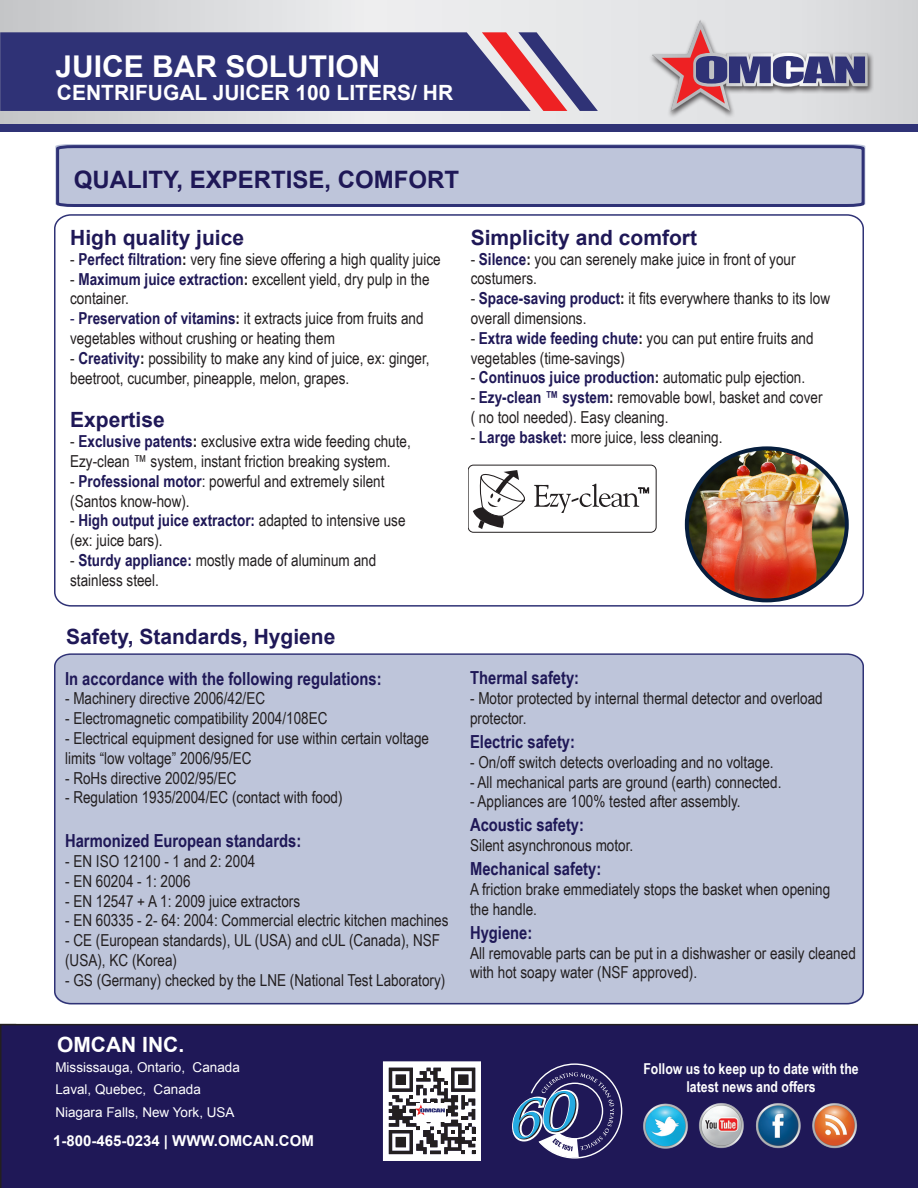
<style>
.page{position:relative;width:918px;height:1188px;background:#fff}
.page>*{position:absolute;margin:0;border:0;box-sizing:border-box;transform-origin:0 0}
.t1{font:700 30px "Arial";color:#fff}
.t2{font:700 24px "Arial";color:#1f1857}
.t3{font:700 21px "Arial";color:#1f1857}
.t4{font:700 21px "Arial";color:#fff}
.t5{font:700 18px "Arial Narrow";color:#1f1857}
.t6{font:16.5px/19.8px "Arial Narrow";color:#231f20}
.t7{font:700 16.5px "Arial Narrow";color:#1f1857}
.t8{font:700 15px/18px "Arial Narrow";color:#fff;text-align:center}
.t9{font:700 15px "Arial";color:#fff}
.t10{font:13.5px "Arial";color:#fff}
.s1{font-weight:700;color:#1f1857}
.s2{font-weight:700}
.s3{color:#1f1857}
.s4{font-weight:400;color:#231f20}
.s5{color:#231f20}
</style>
<div class="page">
<svg style="left:0;top:0;width:918px;height:124px;background:#dedfe1"></svg>
<svg style="left:0;top:32px;width:598px;height:79px;background:#49437e"></svg>
<div style="left:0;top:124px;width:918px;height:7px;background:#2f3276"></div>
<svg style="left:55px;top:144px;width:811px;height:63px;background:#afb6cf"></svg>
<svg style="left:54px;top:214px;width:810px;height:393px"></svg>
<div style="left:0;top:1024px;width:918px;height:164px;background:#1f1857"></div>
<img style="left:640px;top:1093px;width:239px;height:66px">
<svg style="left:512px;top:1063px;width:110px;height:96px;background:#464b7d"></svg>
<div style="left:649px;top:18px;width:225px;height:100px;background:#231f20;opacity:.75"></div>
<svg style="left:652px;top:20px;width:216px;height:92px;background:#b8adbb"></svg>
<svg style="left:383px;top:1061px;width:98px;height:100px"></svg>
<img style="left:687px;top:448px;width:160px;height:152px">
<div style="left:685px;top:446px;width:164px;height:156px;border:4px solid #061e3e;border-radius:50%"></div>
<div style="left:54px;top:653px;width:810px;height:352px;background:#bec5da"></div>
<div style="left:468px;top:465px;width:188px;height:67px;background:#fff;border-radius:5px"></div>
<div style="left:468px;top:465px;width:188px;height:67px;border:1px solid #231f20;border-radius:5px"></div>
<svg style="left:473px;top:470px;width:52px;height:59px"></svg>
<svg style="left:534px;top:484px;width:115px;height:29px"></svg>
<p class="t1" style="left:55px;top:46px;width:327px">JUICE BAR SOLUTION</p>
<p class="t4" style="left:57px;top:79px;width:398px">CENTRIFUGAL JUICER 100 LITERS/ HR</p>
<p class="t2" style="left:74px;top:164px;width:387px">QUALITY, EXPERTISE, COMFORT</p>
<p class="t3" style="left:70px;top:224px;width:175px">High quality juice</p>
<p class="t6" style="left:70px;top:249px;width:372px">- <span class="s1">Perfect filtration</span><span class="s2">:</span> very fine sieve offering a high quality juice</p>
<p class="t6" style="left:70px;top:268px;width:361px">- <span class="s1">Maximum juice extraction</span><span class="s2">:</span> excellent yield, dry pulp in the</p>
<p class="t6" style="left:70px;top:288px;width:60px">container.</p>
<p class="t6" style="left:70px;top:308px;width:355px"><span class="s3">-</span> <span class="s1">Preservation of vitamins</span><span class="s2">:</span> it extracts juice from fruits and</p>
<p class="t6" style="left:70px;top:328px;width:266px">vegetables without crushing or heating them</p>
<p class="t6" style="left:70px;top:348px;width:361px">- <span class="s1">Creativity</span><span class="s2">:</span> possibility to make any kind of juice, ex: ginger,</p>
<p class="t6" style="left:70px;top:367px;width:281px">beetroot, cucumber, pineapple, melon, grapes.</p>
<p class="t3" style="left:70px;top:406px;width:96px">Expertise</p>
<p class="t6" style="left:70px;top:431px;width:342px">- <span class="s1">Exclusive patents</span><span class="s2">:</span> exclusive extra wide feeding chute,</p>
<p class="t6" style="left:70px;top:451px;width:322px">Ezy-clean ™ system, instant friction breaking system.</p>
<p class="t6" style="left:70px;top:471px;width:316px">- <span class="s1">Professional motor</span>: powerful and extremely silent</p>
<p class="t6" style="left:70px;top:490px;width:121px">(Santos know-how).</p>
<p class="t7" style="left:70px;top:508px;width:337px"><span class="s4">-</span> High output juice extractor: <span class="s4">adapted to intensive use</span></p>
<p class="t6" style="left:70px;top:530px;width:94px">(ex: juice bars).</p>
<p class="t6" style="left:70px;top:550px;width:308px">- <span class="s1">Sturdy appliance:</span> mostly made of aluminum and</p>
<p class="t6" style="left:70px;top:570px;width:90px">stainless steel.</p>
<p class="t3" style="left:471px;top:223px;width:228px">Simplicity and comfort</p>
<p class="t6" style="left:471px;top:248px;width:326px">- <span class="s1">Silence</span><span class="s2">:</span> you can serenely make juice in front of your costumers.</p>
<p class="t6" style="left:471px;top:288px;width:361px">- <span class="s1">Space-saving product</span><span class="s2">:</span> it fits everywhere thanks to its low</p>
<p class="t6" style="left:471px;top:308px;width:117px">overall dimensions.</p>
<p class="t6" style="left:471px;top:327px;width:344px">- <span class="s1">Extra wide feeding chute</span><span class="s2">:</span> you can put entire fruits and vegetables (time-savings)</p>
<p class="t7" style="left:471px;top:365px;width:336px"><span class="s4">-</span> Continuos juice production<span class="s5">:</span> <span class="s4">automatic pulp ejection.</span></p>
<p class="t6" style="left:471px;top:387px;width:353px">- <span class="s1">Ezy-clean ™ system</span><span class="s2">:</span> removable bowl, basket and cover</p>
<p class="t6" style="left:471px;top:407px;width:199px">( no tool needed). Easy cleaning.</p>
<p class="t6" style="left:471px;top:426px;width:253px">- <span class="s1">Large basket:</span> more juice, less cleaning.</p>
<p class="t3" style="left:66px;top:623px;width:271px">Safety, Standards, Hygiene</p>
<p class="t5" style="left:65px;top:665px;width:318px">In accordance with the following regulations:</p>
<p class="t6" style="left:65px;top:688px;width:202px">- Machinery directive 2006/42/EC</p>
<p class="t6" style="left:65px;top:708px;width:264px">- Electromagnetic compatibility 2004/108EC</p>
<p class="t6" style="left:65px;top:728px;width:365px">- Electrical equipment designed for use within certain voltage</p>
<p class="t6" style="left:65px;top:747px;width:188px">limits “low voltage” 2006/95/EC</p>
<p class="t6" style="left:65px;top:767px;width:173px">- RoHs directive 2002/95/EC</p>
<p class="t6" style="left:65px;top:787px;width:279px">- Regulation 1935/2004/EC (contact with food)</p>
<p class="t5" style="left:65px;top:827px;width:238px">Harmonized European standards:</p>
<p class="t6" style="left:65px;top:851px;width:192px">- EN ISO 12100 - 1 and 2: 2004</p>
<p class="t6" style="left:65px;top:870px;width:127px">- EN 60204 - 1: 2006</p>
<p class="t6" style="left:65px;top:890px;width:237px">- EN 12547 + A 1: 2009 juice extractors</p>
<p class="t6" style="left:65px;top:910px;width:385px">- EN 60335 - 2- 64: 2004: Commercial electric kitchen machines</p>
<p class="t6" style="left:65px;top:930px;width:376px">- CE (European standards), UL (USA) and cUL (Canada), NSF</p>
<p class="t6" style="left:65px;top:950px;width:114px">(USA), KC (Korea)</p>
<p class="t6" style="left:65px;top:969px;width:382px">- GS (Germany) checked by the LNE (National Test Laboratory)</p>
<p class="t5" style="left:470px;top:664px;width:111px">Thermal safety:</p>
<p class="t6" style="left:470px;top:688px;width:354px">- Motor protected by internal thermal detector and overload</p>
<p class="t6" style="left:470px;top:708px;width:58px">protector.</p>
<p class="t5" style="left:470px;top:728px;width:107px">Electric safety:</p>
<p class="t6" style="left:470px;top:751px;width:305px">- On/off switch detects overloading and no voltage.</p>
<p class="t6" style="left:470px;top:771px;width:313px">- All mechanical parts are ground (earth) connected.</p>
<p class="t6" style="left:470px;top:791px;width:272px">- Appliances are 100% tested after assembly.</p>
<p class="t5" style="left:470px;top:811px;width:116px">Acoustic safety:</p>
<p class="t6" style="left:470px;top:835px;width:165px">Silent asynchronous motor.</p>
<p class="t5" style="left:470px;top:855px;width:133px">Mechanical safety:</p>
<p class="t6" style="left:470px;top:879px;width:362px">A friction brake emmediately stops the basket when opening</p>
<p class="t6" style="left:470px;top:898px;width:68px">the handle.</p>
<p class="t5" style="left:470px;top:919px;width:64px">Hygiene:</p>
<p class="t6" style="left:470px;top:942px;width:387px">All removable parts can be put in a dishwasher or easily cleaned</p>
<p class="t6" style="left:470px;top:962px;width:229px">with hot soapy water (NSF approved).</p>
<p class="t4" style="left:57px;top:1030px;width:129px">OMCAN INC.</p>
<p class="t10" style="left:55px;top:1058px;width:186px">Mississauga, Ontario, Canada</p>
<p class="t10" style="left:55px;top:1081px;width:147px">Laval, Quebec, Canada</p>
<p class="t10" style="left:55px;top:1103px;width:181px">Niagara Falls, New York, USA</p>
<p class="t9" style="left:53px;top:1131px;width:262px">1-800-465-0234 | WWW.OMCAN.COM</p>
<p class="t8" style="left:643px;top:1059px;width:217px">Follow us to keep up to date with the latest news and offers</p>
</div>
